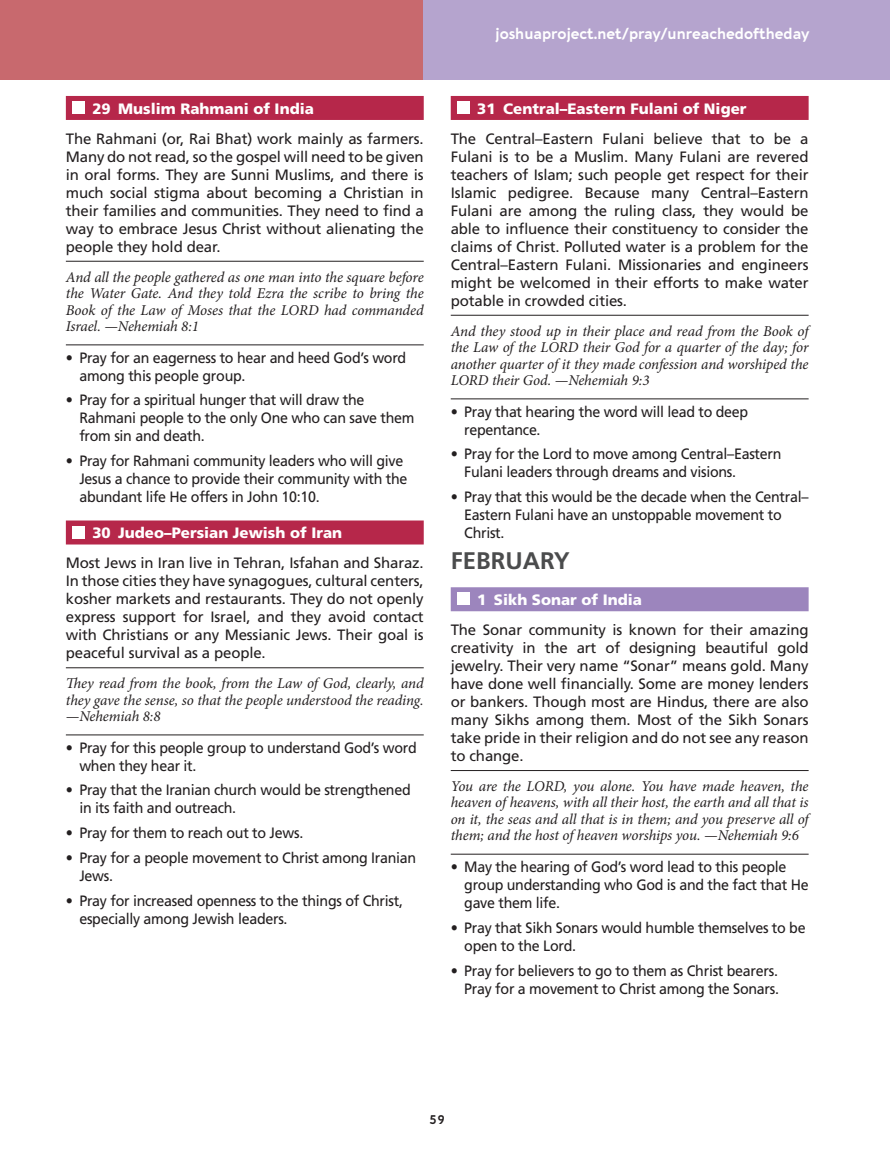
<style>
.page{position:relative;width:890px;height:1161px;background:#fff}
.page>*{position:absolute;margin:0;border:0;box-sizing:border-box;transform-origin:0 0}
.t1{font:700 24px "Frutiger LT Std";color:#4b4c4d}
.t2{font:15px/18px "Frutiger LT Std";letter-spacing:-.02em;color:#231f20;text-align:justify}
.t3{font:15px/18px "Frutiger LT Std";letter-spacing:-.02em;color:#231f20;scale:.95 1}
.t4{font:italic 15px/16.5px "Minion Pro";letter-spacing:-.005em;color:#231f20;text-align:justify}
.t5{font:900 15px "Frutiger LT Std";color:#fff}
.t6{font:700 15px "Aquawax Pro";color:#fff}
.t7{font:700 12px "Aquawax Pro";color:#231f20}
</style>
<div class="page">
<div style="left:0;top:0;width:424px;height:79px;background:#c8696e"></div>
<div style="left:451px;top:96px;width:357px;height:24px;background:#b6274a"></div>
<hr style="left:451px;top:315px;width:357px;height:1px;background:#231f20">
<hr style="left:451px;top:399px;width:357px;height:1px;background:#231f20">
<div style="left:451px;top:587px;width:357px;height:24px;background:#9c85bd"></div>
<hr style="left:451px;top:770px;width:357px;height:1px;background:#231f20">
<hr style="left:451px;top:854px;width:357px;height:1px;background:#231f20">
<div style="left:457px;top:101px;width:13px;height:13px;background:#fff"></div>
<div style="left:457px;top:593px;width:13px;height:12px;background:#fff"></div>
<div style="left:66px;top:96px;width:358px;height:24px;background:#b6274a"></div>
<hr style="left:66px;top:261px;width:358px;height:1px;background:#231f20">
<hr style="left:66px;top:345px;width:358px;height:1px;background:#231f20">
<div style="left:66px;top:520px;width:358px;height:24px;background:#b6274a"></div>
<hr style="left:66px;top:667px;width:358px;height:1px;background:#231f20">
<hr style="left:66px;top:735px;width:358px;height:1px;background:#231f20">
<div style="left:73px;top:101px;width:12px;height:13px;background:#fff"></div>
<div style="left:73px;top:526px;width:12px;height:12px;background:#fff"></div>
<div style="left:424px;top:0;width:466px;height:79px;background:#b5a4ce"></div>
<p class="t5" style="left:92px;top:99px;width:223px">29 Muslim Rahmani of India</p>
<p class="t2" style="left:66px;top:130px;width:359px">The Rahmani (or, Rai Bhat) work mainly as farmers.<br>Many do not read, so the gospel will need to be given in oral forms. They are Sunni Muslims, and there is much social stigma about becoming a Christian in their families and communities. They need to find a way to embrace Jesus Christ without alienating the people they hold dear.</p>
<p class="t4" style="left:66px;top:269px;width:359px">And all the people gathered as one man into the square before the Water Gate. And they told Ezra the scribe to bring the Book of the Law of Moses that the LORD had commanded Israel. —Nehemiah 8:1</p>
<p class="t3" style="left:79px;top:349px;width:346px;text-indent:-13px">• Pray for an eagerness to hear and heed God’s word among this people group.</p>
<p class="t3" style="left:79px;top:391px;width:354px;text-indent:-13px">• Pray for a spiritual hunger that will draw the<br>Rahmani people to the only One who can save them from sin and death.</p>
<p class="t3" style="left:79px;top:452px;width:347px;text-indent:-13px">• Pray for Rahmani community leaders who will give<br>Jesus a chance to provide their community with the abundant life He offers in John 10:10.</p>
<p class="t5" style="left:92px;top:524px;width:251px">30 Judeo–Persian Jewish of Iran</p>
<p class="t2" style="left:66px;top:554px;width:359px">Most Jews in Iran live in Tehran, Isfahan and Sharaz.<br>In those cities they have synagogues, cultural centers, kosher markets and restaurants. They do not openly express support for Israel, and they avoid contact with Christians or any Messianic Jews. Their goal is peaceful survival as a people.</p>
<p class="t4" style="left:66px;top:675px;width:359px">They read from the book, from the Law of God, clearly, and they gave the sense, so that the people understood the reading. —Nehemiah 8:8</p>
<p class="t3" style="left:79px;top:739px;width:357px;text-indent:-13px">• Pray for this people group to understand God’s word when they hear it.</p>
<p class="t3" style="left:79px;top:781px;width:350px;text-indent:-13px">• Pray that the Iranian church would be strengthened in its faith and outreach.</p>
<p class="t3" style="left:66px;top:824px;width:251px">• Pray for them to reach out to Jews.</p>
<p class="t3" style="left:79px;top:849px;width:356px;text-indent:-13px">• Pray for a people movement to Christ among Iranian<br>Jews.</p>
<p class="t3" style="left:79px;top:892px;width:342px;text-indent:-13px">• Pray for increased openness to the things of Christ, especially among Jewish leaders.</p>
<p class="t6" style="left:495px;top:22px;width:315px">joshuaproject.net/pray/unreachedoftheday</p>
<p class="t5" style="left:477px;top:99px;width:271px">31 Central–Eastern Fulani of Niger</p>
<p class="t2" style="left:451px;top:130px;width:359px">The Central–Eastern Fulani believe that to be a Fulani is to be a Muslim. Many Fulani are revered teachers of Islam; such people get respect for their Islamic pedigree. Because many Central–Eastern Fulani are among the ruling class, they would be able to influence their constituency to consider the claims of Christ. Polluted water is a problem for the Central–Eastern Fulani. Missionaries and engineers might be welcomed in their efforts to make water potable in crowded cities.</p>
<p class="t4" style="left:451px;top:323px;width:359px">And they stood up in their place and read from the Book of the Law of the LORD their God for a quarter of the day; for another quarter of it they made confession and worshiped the LORD their God. —Nehemiah 9:3</p>
<p class="t3" style="left:464px;top:403px;width:300px;text-indent:-13px">• Pray that hearing the word will lead to deep repentance.</p>
<p class="t3" style="left:464px;top:445px;width:335px;text-indent:-13px">• Pray for the Lord to move among Central–Eastern<br>Fulani leaders through dreams and visions.</p>
<p class="t3" style="left:464px;top:488px;width:364px;text-indent:-13px">• Pray that this would be the decade when the Central–<br>Eastern Fulani have an unstoppable movement to<br>Christ.</p>
<h1 class="t1" style="left:451px;top:546px;width:121px">FEBRUARY</h1>
<p class="t5" style="left:477px;top:591px;width:166px">1 Sikh Sonar of India</p>
<p class="t2" style="left:451px;top:621px;width:359px">The Sonar community is known for their amazing creativity in the art of designing beautiful gold jewelry. Their very name “Sonar” means gold. Many have done well financially. Some are money lenders or bankers. Though most are Hindus, there are also many Sikhs among them. Most of the Sikh Sonars take pride in their religion and do not see any reason to change.</p>
<p class="t4" style="left:451px;top:778px;width:359px">You are the LORD, you alone. You have made heaven, the heaven of heavens, with all their host, the earth and all that is on it, the seas and all that is in them; and you preserve all of them; and the host of heaven worships you. —Nehemiah 9:6</p>
<p class="t3" style="left:464px;top:858px;width:364px;text-indent:-13px">• May the hearing of God’s word lead to this people group understanding who God is and the fact that He gave them life.</p>
<p class="t3" style="left:464px;top:919px;width:361px;text-indent:-13px">• Pray that Sikh Sonars would humble themselves to be open to the Lord.</p>
<p class="t3" style="left:451px;top:961px;width:347px;text-align:right">• Pray for believers to go to them as Christ bearers.<br>Pray for a movement to Christ among the Sonars.</p>
<p class="t7" style="left:429px;top:1111px;width:17px">59</p>
</div>
